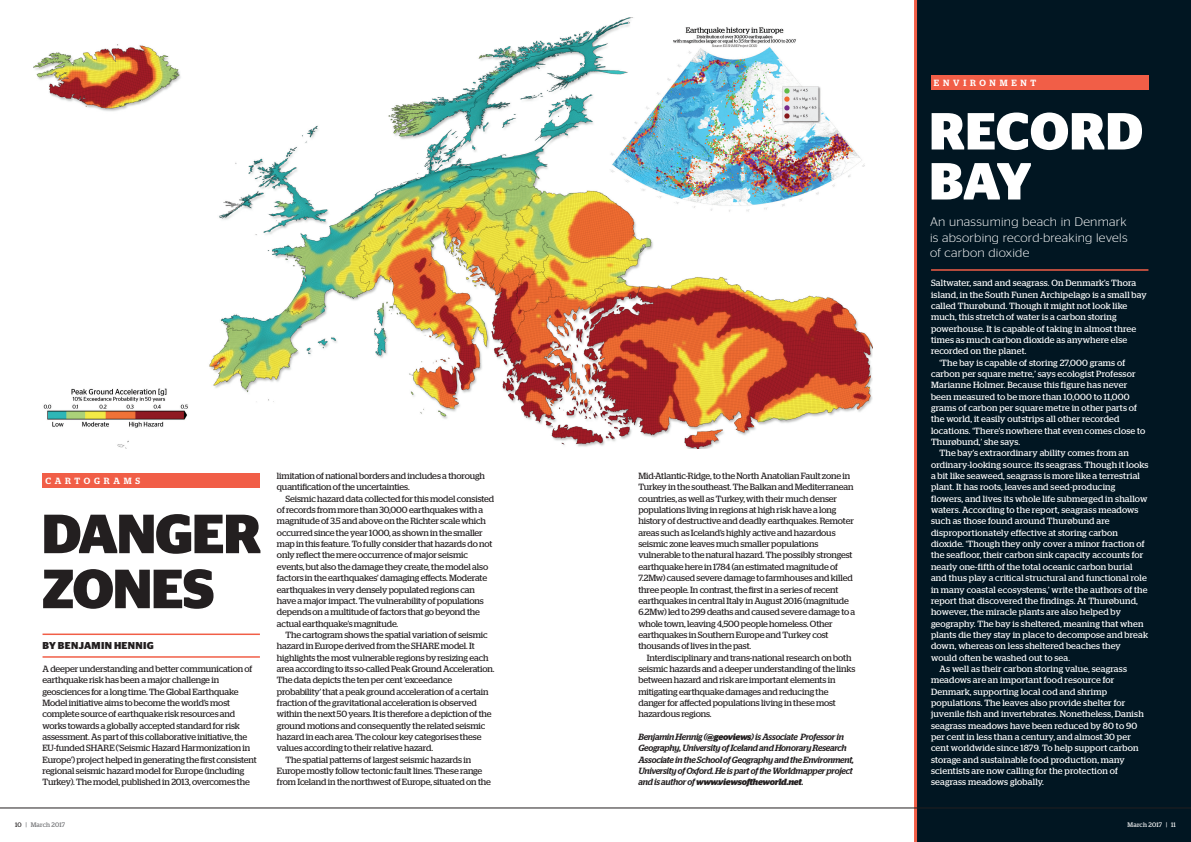
<style>
.page{position:relative;width:1191px;height:842px;background:#fff}
.page>*{position:absolute;margin:0;border:0;box-sizing:border-box;transform-origin:0 0}
.t1{font:700 55px/55px "Stag Sans";letter-spacing:-.03em;color:#231f20}
.t2{font:700 52px/50px "Stag Sans";color:#fff}
.copy_indent{font:300 12.4px/15.6px "Stag Sans";letter-spacing:.02em;color:#fff;text-align:justify;scale:1.05 1}
.t3{font:700 10px "Stag Sans";letter-spacing:.03em;color:#231f20}
.t4{font:9px/11.3px "Stag";letter-spacing:-.01em;color:#231f20}
.t5{font:9px/11.3px "Stag";letter-spacing:.02em;color:#fff}
.t6{font:italic 500 9px/11.3px "Stag";letter-spacing:-.02em;color:#231f20}
.t7{font:500 9px "Stag";letter-spacing:.42em;color:#fff}
.t8{font:6.5px "Stag";letter-spacing:.03em;color:#6c6d70}
.t9{font:6.5px "Stag";letter-spacing:.03em;color:#fff}
.s1{color:#231f20}
.s2{font-weight:700}
</style>
<div class="page">
<img style="left:33px;top:17px;width:839px;height:432px">
<div style="left:915px;top:0;width:276px;height:842px;background:#011622"></div>
<div style="left:43px;top:473px;width:217px;height:14px;background:#f15e47"></div>
<hr style="left:43px;top:633px;width:217px;height:2px;background:#f15e47">
<hr style="left:43px;top:656px;width:217px;height:2px;background:#f15e47">
<hr style="left:914px;top:0;width:3px;height:842px;background:#f15e47">
<hr style="left:0;top:807px;width:1191px;height:1px;background:#231f20">
<hr style="left:931px;top:269px;width:217px;height:2px;background:#f15e47">
<div style="left:931px;top:75px;width:217px;height:14px;background:#f15e47"></div>
<p class="t7" style="left:45px;top:475px;width:96px">CARTOGRAMS</p>
<p class="t1" style="left:42px;top:507px;width:221px">DANGER<br>ZONES</p>
<p class="t3" style="left:43px;top:640px;width:113px">BY BENJAMIN HENNIG</p>
<p class="t4" style="left:43px;top:663px;width:216px">A deeper understanding and better communication of earthquake risk has been a major challenge in geosciences for a long time. The Global Earthquake Model initiative aims to become the world’s most complete source of earthquake risk resources and works towards a globally accepted standard for risk assessment. As part of this collaborative initiative, the EU-funded SHARE (‘Seismic Hazard Harmonization in Europe’) project helped in generating the first consistent regional seismic hazard model for Europe (including Turkey). The model, published in 2013, overcomes the</p>
<p class="t8" style="left:15px;top:821px;width:52px"><span class="s1">10</span> | March 2017</p>
<p class="t4" style="left:277px;top:470px;width:209px">limitation of national borders and includes a thorough quantification of the uncertainties.</p>
<p class="t4" style="left:277px;top:493px;width:219px;text-indent:9px">Seismic hazard data collected for this model consisted of records from more than 30,000 earthquakes with a magnitude of 3.5 and above on the Richter scale which occurred since the year 1000, as shown in the smaller map in this feature. To fully consider that hazards do not only reflect the mere occurrence of major seismic events, but also the damage they create, the model also factors in the earthquakes’ damaging effects. Moderate earthquakes in very densely populated regions can have a major impact. The vulnerability of populations depends on a multitude of factors that go beyond the actual earthquake’s magnitude.</p>
<p class="t4" style="left:277px;top:629px;width:219px;text-indent:9px">The cartogram shows the spatial variation of seismic hazard in Europe derived from the SHARE model. It highlights the most vulnerable regions by resizing each area according to its so-called Peak Ground Acceleration.<br>The data depicts the ten per cent ‘exceedance probability’ that a peak ground acceleration of a certain fraction of the gravitational acceleration is observed within the next 50 years. It is therefore a depiction of the ground motions and consequently the related seismic hazard in each area. The colour key categorises these values according to their relative hazard.</p>
<p class="t4" style="left:277px;top:754px;width:215px;text-indent:9px">The spatial patterns of largest seismic hazards in<br>Europe mostly follow tectonic fault lines. These range from Iceland in the northwest of Europe, situated on the</p>
<p class="t4" style="left:638px;top:470px;width:218px">Mid-Atlantic-Ridge, to the North Anatolian Fault zone in Turkey in the southeast. The Balkan and Mediterranean countries, as well as Turkey, with their much denser populations living in regions at high risk have a long history of destructive and deadly earthquakes. Remoter areas such as Iceland’s highly active and hazardous seismic zone leaves much smaller populations vulnerable to the natural hazard. The possibly strongest earthquake here in 1784 (an estimated magnitude of 7.2Mw) caused severe damage to farmhouses and killed three people. In contrast, the first in a series of recent earthquakes in central Italy in August 2016 (magnitude 6.2Mw) led to 299 deaths and caused severe damage to a whole town, leaving 4,500 people homeless. Other earthquakes in Southern Europe and Turkey cost thousands of lives in the past.</p>
<p class="t4" style="left:638px;top:652px;width:219px;text-indent:9px">Interdisciplinary and trans-national research on both seismic hazards and a deeper understanding of the links between hazard and risk are important elements in mitigating earthquake damages and reducing the danger for affected populations living in these most hazardous regions.</p>
<p class="t6" style="left:638px;top:731px;width:217px">Benjamin Hennig (<span class="s2">@geoviews</span>) is Associate Professor in Geography, University of Iceland and Honorary Research Associate in the School of Geography and the Environment, University of Oxford. He is part of the Worldmapper project and is author of <span class="s2">www.viewsoftheworld.net</span>.</p>
<p class="t7" style="left:934px;top:77px;width:104px">ENVIRONMENT</p>
<p class="t2" style="left:929px;top:106px;width:216px">RECORD<br>BAY</p>
<p class="copy_indent" style="left:930px;top:214px;width:190px">An unassuming beach in Denmark is absorbing record-breaking levels of carbon dioxide</p>
<p class="t5" style="left:931px;top:277px;width:217px">Saltwater, sand and seagrass. On Denmark’s Thora island, in the South Funen Archipelago is a small bay called Thurøbund. Though it might not look like much, this stretch of water is a carbon storing powerhouse. It is capable of taking in almost three times as much carbon dioxide as anywhere else recorded on the planet.</p>
<p class="t5" style="left:931px;top:357px;width:216px;text-indent:9px">‘The bay is capable of storing 27,000 grams of carbon per square metre,’ says ecologist Professor Marianne Holmer. Because this figure has never been measured to be more than 10,000 to 11,000 grams of carbon per square metre in other parts of the world, it easily outstrips all other recorded locations. ‘There’s nowhere that even comes close to Thurøbund,’ she says.</p>
<p class="t5" style="left:931px;top:447px;width:219px;text-indent:9px">The bay’s extraordinary ability comes from an ordinary-looking source: its seagrass. Though it looks a bit like seaweed, seagrass is more like a terrestrial plant. It has roots, leaves and seed-producing flowers, and lives its whole life submerged in shallow waters. According to the report, seagrass meadows such as those found around Thurøbund are disproportionately effective at storing carbon dioxide. ‘Though they only cover a minor fraction of the seafloor, their carbon sink capacity accounts for nearly one-fifth of the total oceanic carbon burial and thus play a critical structural and functional role in many coastal ecosystems,’ write the authors of the report that discovered the findings. At Thurøbund, however, the miracle plants are also helped by geography. The bay is sheltered, meaning that when plants die they stay in place to decompose and break down, whereas on less sheltered beaches they would often be washed out to sea.</p>
<p class="t5" style="left:931px;top:663px;width:214px;text-indent:9px">As well as their carbon storing value, seagrass meadows are an important food resource for Denmark, supporting local cod and shrimp populations. The leaves also provide shelter for juvenile fish and invertebrates. Nonetheless, Danish seagrass meadows have been reduced by 80 to 90 per cent in less than a century, and almost 30 per cent worldwide since 1879. To help support carbon storage and sustainable food production, many scientists are now calling for the protection of seagrass meadows globally.</p>
<p class="t9" style="left:1127px;top:821px;width:50px">March 2017 | 11</p>
</div>
